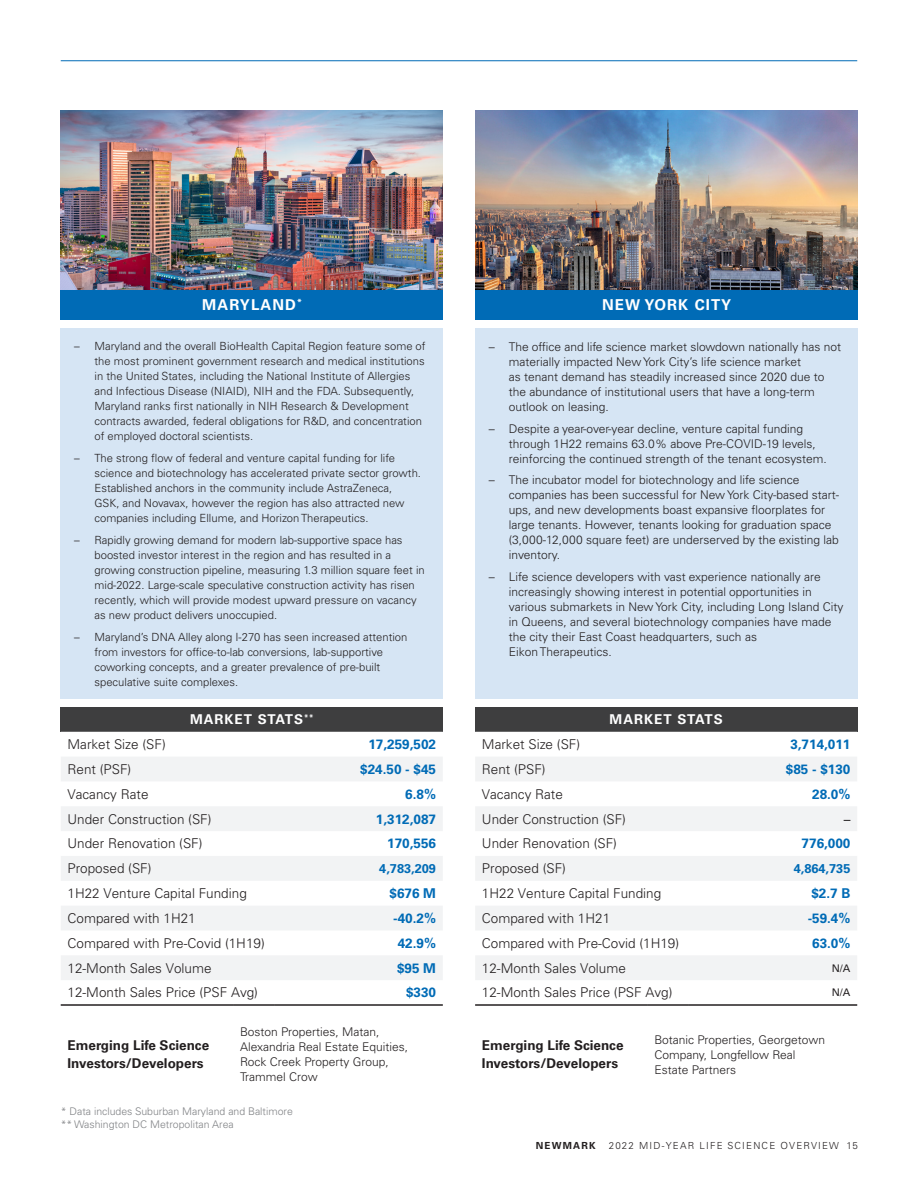
<style>
.page{position:relative;width:918px;height:1188px;background:#fff}
.page>*{position:absolute;margin:0;border:0;box-sizing:border-box;transform-origin:0 0}
.t1{font:700 15px "Univers LT Pro 65";letter-spacing:.075em;color:#fff}
.t2{font:300 13.5px "Univers LT Pro 45";color:#231f20}
.t3{font:700 13.5px "Univers LT Pro 65";color:#006bb6}
.t4{font:700 13.5px/18px "Univers LT Pro 65";color:#231f20}
.t5{font:700 13.5px "Univers LT Pro 65";letter-spacing:.075em;color:#fff}
.t6{font:13.5px "Univers LT Pro 55 Roman";color:#231f20}
.t7{font:700 12.75px "Univers LT Pro 65";color:#006bb6}
.t8{font:300 12px/15px "Univers LT Pro 45";color:#231f20}
.t9{font:300 11.25px/15px "Univers LT Pro 45";color:#231f20}
.t10{font:300 10.5px/12.6px "Univers LT Pro 45";color:#808285}
.t11{font:10.5px "Univers LT Pro 55 Roman";color:#231f20}
.t12{font:300 9.75px "Univers LT Pro 45";letter-spacing:.125em;color:#231f20}
.t13{font:700 9.75px "Univers LT Pro 65";letter-spacing:.125em;color:#231f20}
</style>
<div class="page">
<hr style="left:61px;top:60px;width:796px;height:1px;background:#006bb6">
<div style="left:61px;top:290px;width:382px;height:29px;background:#006bb6"></div>
<img style="left:61px;top:110px;width:382px;height:180px">
<img style="left:475px;top:110px;width:382px;height:180px">
<div style="left:475px;top:290px;width:382px;height:29px;background:#006bb6"></div>
<div style="left:61px;top:329px;width:382px;height:370px;background:#d6e5f4"></div>
<div style="left:475px;top:329px;width:382px;height:370px;background:#d6e5f4"></div>
<div style="left:475px;top:707px;width:382px;height:25px;background:#3e3e3f"></div>
<svg style="left:475px;top:757px;width:382px;height:223px;fill:#f2f3f4"></svg>
<hr style="left:475px;top:1005px;width:173px;height:1px;background:#231f20">
<hr style="left:648px;top:1005px;width:209px;height:1px;background:#231f20">
<div style="left:61px;top:707px;width:382px;height:25px;background:#3e3e3f"></div>
<svg style="left:61px;top:757px;width:382px;height:223px;fill:#f2f3f4"></svg>
<hr style="left:61px;top:1005px;width:172px;height:1px;background:#231f20">
<hr style="left:233px;top:1005px;width:210px;height:1px;background:#231f20">
<h1 class="t1" style="left:202px;top:294px;width:101px">MARYLAND<sup>*</sup></h1>
<h1 class="t1" style="left:602px;top:294px;width:131px">NEW YORK CITY</h1>
<p class="t9" style="left:95px;top:339px;width:332px;text-indent:-20px">– Maryland and the overall BioHealth Capital Region feature some of the most prominent government research and medical institutions in the United States, including the National Institute of Allergies and Infectious Disease (NIAID), NIH and the FDA. Subsequently, Maryland ranks first nationally in NIH Research &amp; Development contracts awarded, federal obligations for R&amp;D, and concentration of employed doctoral scientists.</p>
<p class="t9" style="left:95px;top:450px;width:328px;text-indent:-20px">– The strong flow of federal and venture capital funding for life science and biotechnology has accelerated private sector growth.<br>Established anchors in the community include AstraZeneca,<br>GSK, and Novavax, however the region has also attracted new companies including Ellume, and Horizon Therapeutics.</p>
<p class="t9" style="left:95px;top:532px;width:332px;text-indent:-20px">– Rapidly growing demand for modern lab-supportive space has boosted investor interest in the region and has resulted in a growing construction pipeline, measuring 1.3 million square feet in mid-2022. Large-scale speculative construction activity has risen recently, which will provide modest upward pressure on vacancy as new product delivers unoccupied.</p>
<p class="t9" style="left:95px;top:629px;width:314px;text-indent:-20px">– Maryland’s DNA Alley along I-270 has seen increased attention from investors for office-to-lab conversions, lab-supportive coworking concepts, and a greater prevalence of pre-built speculative suite complexes.</p>
<p class="t8" style="left:509px;top:339px;width:334px;text-indent:-20px">– The office and life science market slowdown nationally has not materially impacted New York City’s life science market<br>as tenant demand has steadily increased since 2020 due to the abundance of institutional users that have a long-term outlook on leasing.</p>
<p class="t8" style="left:509px;top:421px;width:319px;text-indent:-20px">– Despite a year-over-year decline, venture capital funding through 1H22 remains 63.0% above Pre-COVID-19 levels, reinforcing the continued strength of the tenant ecosystem.</p>
<p class="t8" style="left:509px;top:472px;width:332px;text-indent:-20px">– The incubator model for biotechnology and life science companies has been successful for New York City-based start&shy;ups, and new developments boast expansive floorplates for large tenants. However, tenants looking for graduation space (3,000-12,000 square feet) are underserved by the existing lab inventory.</p>
<p class="t8" style="left:509px;top:569px;width:336px;text-indent:-20px">– Life science developers with vast experience nationally are increasingly showing interest in potential opportunities in various submarkets in New York City, including Long Island City in Queens, and several biotechnology companies have made the city their East Coast headquarters, such as<br>Eikon Therapeutics.</p>
<p class="t5" style="left:190px;top:710px;width:125px">MARKET STATS<sup>**</sup></p>
<p class="t5" style="left:610px;top:710px;width:115px">MARKET STATS</p>
<p class="t2" style="left:68px;top:735px;width:100px">Market Size (SF)</p>
<p class="t3" style="left:368px;top:735px;width:69px">17,259,502</p>
<p class="t2" style="left:68px;top:760px;width:65px">Rent (PSF)</p>
<p class="t3" style="left:360px;top:760px;width:77px">$24.50 - $45</p>
<p class="t2" style="left:68px;top:785px;width:83px">Vacancy Rate</p>
<p class="t3" style="left:405px;top:784px;width:32px">6.8%</p>
<p class="t2" style="left:68px;top:810px;width:146px">Under Construction (SF)</p>
<p class="t3" style="left:376px;top:809px;width:62px">1,312,087</p>
<p class="t2" style="left:68px;top:835px;width:137px">Under Renovation (SF)</p>
<p class="t3" style="left:387px;top:834px;width:50px">170,556</p>
<p class="t2" style="left:68px;top:860px;width:86px">Proposed (SF)</p>
<p class="t7" style="left:379px;top:860px;width:58px">4,783,209</p>
<p class="t2" style="left:68px;top:884px;width:181px">1H22 Venture Capital Funding</p>
<p class="t3" style="left:390px;top:884px;width:48px">$676 M</p>
<p class="t2" style="left:68px;top:909px;width:130px">Compared with 1H21</p>
<p class="t3" style="left:393px;top:909px;width:44px">-40.2%</p>
<p class="t2" style="left:68px;top:934px;width:199px">Compared with Pre-Covid (1H19)</p>
<p class="t3" style="left:398px;top:934px;width:40px">42.9%</p>
<p class="t2" style="left:68px;top:959px;width:146px">12-Month Sales Volume</p>
<p class="t3" style="left:397px;top:958px;width:41px">$95 M</p>
<p class="t2" style="left:68px;top:984px;width:192px">12-Month Sales Price (PSF Avg)</p>
<p class="t3" style="left:406px;top:983px;width:32px">$330</p>
<p class="t2" style="left:482px;top:735px;width:100px">Market Size (SF)</p>
<p class="t3" style="left:790px;top:735px;width:62px">3,714,011</p>
<p class="t2" style="left:482px;top:760px;width:65px">Rent (PSF)</p>
<p class="t3" style="left:786px;top:760px;width:66px">$85 - $130</p>
<p class="t2" style="left:482px;top:785px;width:83px">Vacancy Rate</p>
<p class="t3" style="left:812px;top:784px;width:40px">28.0%</p>
<p class="t2" style="left:482px;top:810px;width:146px">Under Construction (SF)</p>
<p class="t6" style="left:844px;top:809px;width:8px">–</p>
<p class="t2" style="left:482px;top:835px;width:137px">Under Renovation (SF)</p>
<p class="t3" style="left:802px;top:834px;width:50px">776,000</p>
<p class="t2" style="left:482px;top:860px;width:86px">Proposed (SF)</p>
<p class="t7" style="left:794px;top:860px;width:58px">4,864,735</p>
<p class="t2" style="left:482px;top:884px;width:181px">1H22 Venture Capital Funding</p>
<p class="t3" style="left:811px;top:884px;width:41px">$2.7 B</p>
<p class="t2" style="left:482px;top:909px;width:130px">Compared with 1H21</p>
<p class="t3" style="left:808px;top:909px;width:44px">-59.4%</p>
<p class="t2" style="left:482px;top:934px;width:199px">Compared with Pre-Covid (1H19)</p>
<p class="t3" style="left:812px;top:934px;width:40px">63.0%</p>
<p class="t2" style="left:482px;top:959px;width:146px">12-Month Sales Volume</p>
<p class="t11" style="left:832px;top:961px;width:20px">N/A</p>
<p class="t2" style="left:482px;top:984px;width:192px">12-Month Sales Price (PSF Avg)</p>
<p class="t11" style="left:832px;top:985px;width:20px">N/A</p>
<p class="t4" style="left:68px;top:1036px;width:143px">Emerging Life Science<br>Investors/Developers</p>
<p class="t8" style="left:240px;top:1024px;width:170px">Boston Properties, Matan,<br>Alexandria Real Estate Equities,<br>Rock Creek Property Group,<br>Trammel Crow</p>
<p class="t4" style="left:482px;top:1036px;width:143px">Emerging Life Science<br>Investors/Developers</p>
<p class="t8" style="left:654px;top:1032px;width:172px">Botanic Properties, Georgetown<br>Company, Longfellow Real<br>Estate Partners</p>
<p class="t10" style="left:61px;top:1105px;width:234px">* Data includes Suburban Maryland and Baltimore ** Washington DC Metropolitan Area</p>
<p class="t13" style="left:536px;top:1139px;width:61px">NEWMARK</p>
<p class="t12" style="left:609px;top:1139px;width:251px">2022 MID-YEAR LIFE SCIENCE OVERVIEW 15</p>
</div>
